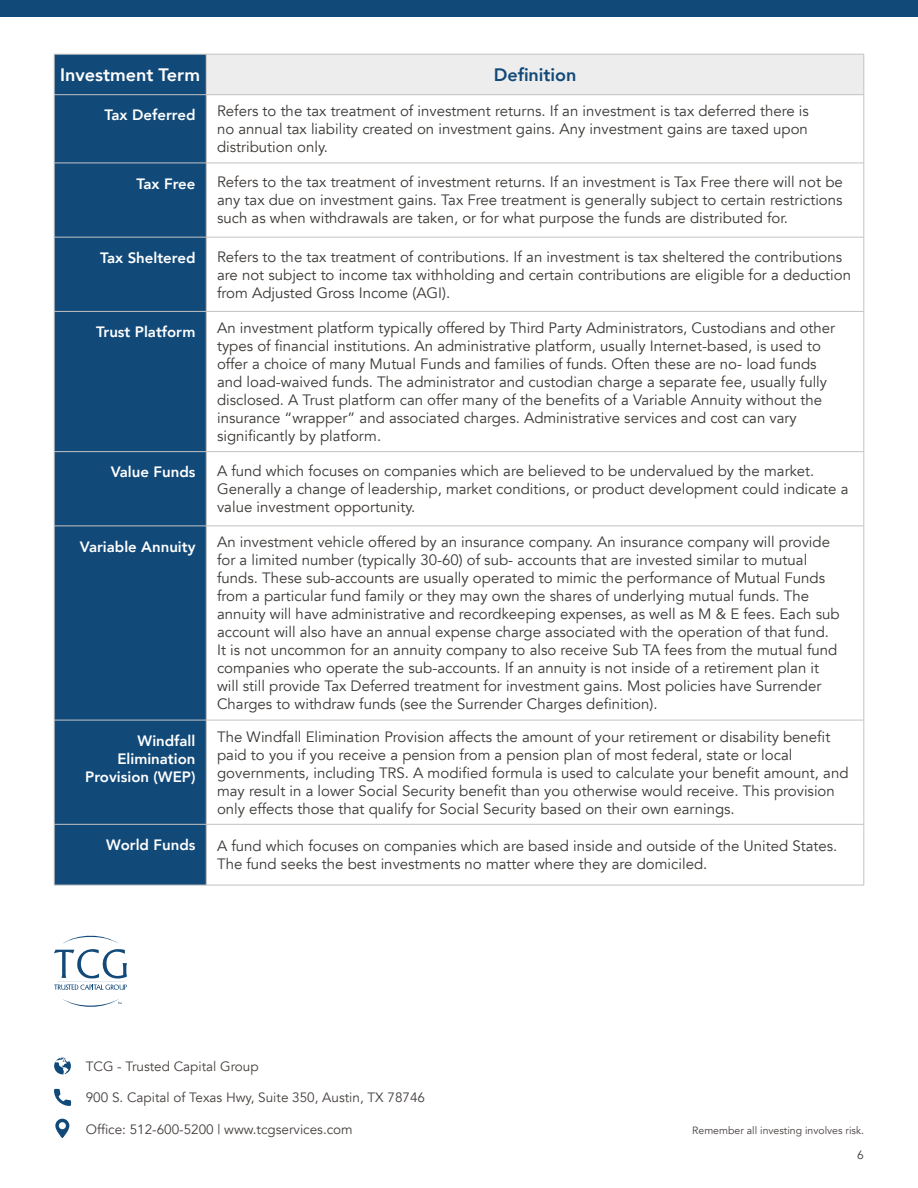
<style>
.page{position:relative;width:918px;height:1188px;background:#fff}
.page>*{position:absolute;margin:0;border:0;box-sizing:border-box;transform-origin:0 0}
.t1{font:800 18px "Avenir";color:#fff}
.t2{font:800 18px "Avenir";color:#114979}
.t3{font:15px/18px "Avenir";color:#3b3835}
.t4{font:800 15px/18px "Avenir";color:#fff;text-align:right}
.t5{font:13.5px "Avenir";color:#443f3d}
.t6{font:12px "Avenir";color:#3b3835}
.t7{font:10.5px "Avenir";color:#443f3d}
</style>
<div class="page">
<div style="left:55px;top:55px;width:151px;height:830px;background:#114979"></div>
<div style="left:206px;top:54px;width:658px;height:41px;background:#ededed"></div>
<hr style="left:206px;top:54px;width:1px;height:40px;background:#c4c3c3">
<hr style="left:54px;top:95px;width:1px;height:68px;background:#c4c3c3">
<hr style="left:206px;top:95px;width:1px;height:68px;background:#c4c3c3">
<hr style="left:864px;top:95px;width:1px;height:68px;background:#c4c3c3">
<hr style="left:54px;top:163px;width:152px;height:1px;background:#c4c3c3">
<hr style="left:54px;top:163px;width:1px;height:74px;background:#c4c3c3">
<hr style="left:206px;top:163px;width:658px;height:1px;background:#c4c3c3">
<hr style="left:206px;top:163px;width:1px;height:74px;background:#c4c3c3">
<hr style="left:864px;top:163px;width:1px;height:74px;background:#c4c3c3">
<hr style="left:54px;top:237px;width:152px;height:1px;background:#c4c3c3">
<hr style="left:54px;top:237px;width:1px;height:74px;background:#c4c3c3">
<hr style="left:206px;top:237px;width:658px;height:1px;background:#c4c3c3">
<hr style="left:206px;top:237px;width:1px;height:74px;background:#c4c3c3">
<hr style="left:864px;top:237px;width:1px;height:74px;background:#c4c3c3">
<hr style="left:54px;top:311px;width:152px;height:1px;background:#c4c3c3">
<hr style="left:54px;top:312px;width:1px;height:139px;background:#c4c3c3">
<hr style="left:206px;top:311px;width:658px;height:1px;background:#c4c3c3">
<hr style="left:206px;top:312px;width:1px;height:139px;background:#c4c3c3">
<hr style="left:864px;top:312px;width:1px;height:139px;background:#c4c3c3">
<hr style="left:54px;top:451px;width:152px;height:1px;background:#c4c3c3">
<hr style="left:54px;top:452px;width:1px;height:74px;background:#c4c3c3">
<hr style="left:206px;top:451px;width:658px;height:1px;background:#c4c3c3">
<hr style="left:206px;top:452px;width:1px;height:74px;background:#c4c3c3">
<hr style="left:864px;top:452px;width:1px;height:74px;background:#c4c3c3">
<hr style="left:54px;top:526px;width:152px;height:1px;background:#c4c3c3">
<hr style="left:54px;top:526px;width:1px;height:194px;background:#c4c3c3">
<hr style="left:206px;top:526px;width:658px;height:1px;background:#c4c3c3">
<hr style="left:206px;top:526px;width:1px;height:194px;background:#c4c3c3">
<hr style="left:864px;top:526px;width:1px;height:194px;background:#c4c3c3">
<hr style="left:54px;top:720px;width:152px;height:1px;background:#c4c3c3">
<hr style="left:54px;top:720px;width:1px;height:104px;background:#c4c3c3">
<hr style="left:206px;top:720px;width:658px;height:1px;background:#c4c3c3">
<hr style="left:206px;top:720px;width:1px;height:104px;background:#c4c3c3">
<hr style="left:864px;top:720px;width:1px;height:104px;background:#c4c3c3">
<hr style="left:54px;top:824px;width:152px;height:1px;background:#c4c3c3">
<hr style="left:54px;top:825px;width:1px;height:60px;background:#c4c3c3">
<hr style="left:206px;top:824px;width:658px;height:1px;background:#c4c3c3">
<hr style="left:206px;top:825px;width:1px;height:60px;background:#c4c3c3">
<hr style="left:864px;top:825px;width:1px;height:60px;background:#c4c3c3">
<hr style="left:54px;top:885px;width:152px;height:1px;background:#c4c3c3">
<hr style="left:206px;top:885px;width:658px;height:1px;background:#c4c3c3">
<hr style="left:54px;top:54px;width:152px;height:1px;background:#c4c3c3">
<hr style="left:54px;top:54px;width:1px;height:40px;background:#c4c3c3">
<hr style="left:206px;top:54px;width:658px;height:1px;background:#c4c3c3">
<hr style="left:864px;top:54px;width:1px;height:40px;background:#c4c3c3">
<hr style="left:54px;top:94px;width:152px;height:1px;background:#c4c3c3">
<hr style="left:206px;top:94px;width:658px;height:1px;background:#c4c3c3">
<svg style="left:54px;top:935px;width:73px;height:55px"></svg>
<svg style="left:62px;top:999px;width:59px;height:8px"></svg>
<svg style="left:55px;top:1119px;width:14px;height:19px"></svg>
<svg style="left:54px;top:1058px;width:17px;height:16px"></svg>
<svg style="left:54px;top:1089px;width:17px;height:17px"></svg>
<div style="left:0;top:0;width:918px;height:17px;background:#114979"></div>
<p class="t1" style="left:60px;top:61px;width:142px">Investment Term</p>
<p class="t2" style="left:494px;top:61px;width:84px">Definition</p>
<p class="t4" style="left:104px;top:106px;width:93px">Tax Deferred</p>
<p class="t3" style="left:217px;top:102px;width:593px;text-align:justify">Refers to the tax treatment of investment returns. If an investment is tax deferred there is no annual tax liability created on investment gains. Any investment gains are taxed upon distribution only.</p>
<p class="t4" style="left:136px;top:175px;width:61px">Tax Free</p>
<p class="t3" style="left:217px;top:173px;width:627px;text-align:justify">Refers to the tax treatment of investment returns. If an investment is Tax Free there will not be any tax due on investment gains. Tax Free treatment is generally subject to certain restrictions such as when withdrawals are taken, or for what purpose the funds are distributed for.</p>
<p class="t4" style="left:100px;top:249px;width:97px">Tax Sheltered</p>
<p class="t3" style="left:217px;top:248px;width:636px">Refers to the tax treatment of contributions. If an investment is tax sheltered the contributions are not subject to income tax withholding and certain contributions are eligible for a deduction from Adjusted Gross Income (AGI).</p>
<p class="t4" style="left:96px;top:323px;width:101px">Trust Platform</p>
<p class="t3" style="left:217px;top:319px;width:620px">An investment platform typically offered by Third Party Administrators, Custodians and other types of financial institutions. An administrative platform, usually Internet-based, is used to offer a choice of many Mutual Funds and families of funds. Often these are no- load funds and load-waived funds. The administrator and custodian charge a separate fee, usually fully disclosed. A Trust platform can offer many of the benefits of a Variable Annuity without the insurance “wrapper” and associated charges. Administrative services and cost can vary significantly by platform.</p>
<p class="t4" style="left:111px;top:463px;width:86px">Value Funds</p>
<p class="t3" style="left:217px;top:462px;width:633px">A fund which focuses on companies which are believed to be undervalued by the market.<br>Generally a change of leadership, market conditions, or product development could indicate a value investment opportunity.</p>
<p class="t4" style="left:80px;top:537px;width:117px">Variable Annuity</p>
<p class="t3" style="left:217px;top:533px;width:624px">An investment vehicle offered by an insurance company. An insurance company will provide for a limited number (typically 30-60) of sub- accounts that are invested similar to mutual funds. These sub-accounts are usually operated to mimic the performance of Mutual Funds from a particular fund family or they may own the shares of underlying mutual funds. The annuity will have administrative and recordkeeping expenses, as well as M &amp; E fees. Each sub account will also have an annual expense charge associated with the operation of that fund.<br>It is not uncommon for an annuity company to also receive Sub TA fees from the mutual fund companies who operate the sub-accounts. If an annuity is not inside of a retirement plan it will still provide Tax Deferred treatment for investment gains. Most policies have Surrender Charges to withdraw funds (see the Surrender Charges definition).</p>
<p class="t4" style="left:85px;top:732px;width:112px">Windfall<br>Elimination<br>Provision (WEP)</p>
<p class="t3" style="left:217px;top:728px;width:633px">The Windfall Elimination Provision affects the amount of your retirement or disability benefit paid to you if you receive a pension from a pension plan of most federal, state or local governments, including TRS. A modified formula is used to calculate your benefit amount, and may result in a lower Social Security benefit than you otherwise would receive. This provision only effects those that qualify for Social Security based on their own earnings.</p>
<p class="t4" style="left:106px;top:836px;width:91px">World Funds</p>
<p class="t3" style="left:217px;top:837px;width:622px">A fund which focuses on companies which are based inside and outside of the United States.<br>The fund seeks the best investments no matter where they are domiciled.</p>
<p class="t5" style="left:86px;top:1058px;width:174px">TCG - Trusted Capital Group</p>
<p class="t5" style="left:86px;top:1090px;width:341px">900 S. Capital of Texas Hwy, Suite 350, Austin, TX 78746</p>
<p class="t5" style="left:86px;top:1121px;width:269px">Office: 512-600-5200 | www.tcgservices.com</p>
<p class="t7" style="left:692px;top:1124px;width:173px">Remember all investing involves risk.</p>
<p class="t6" style="left:857px;top:1148px;width:8px">6</p>
</div>
